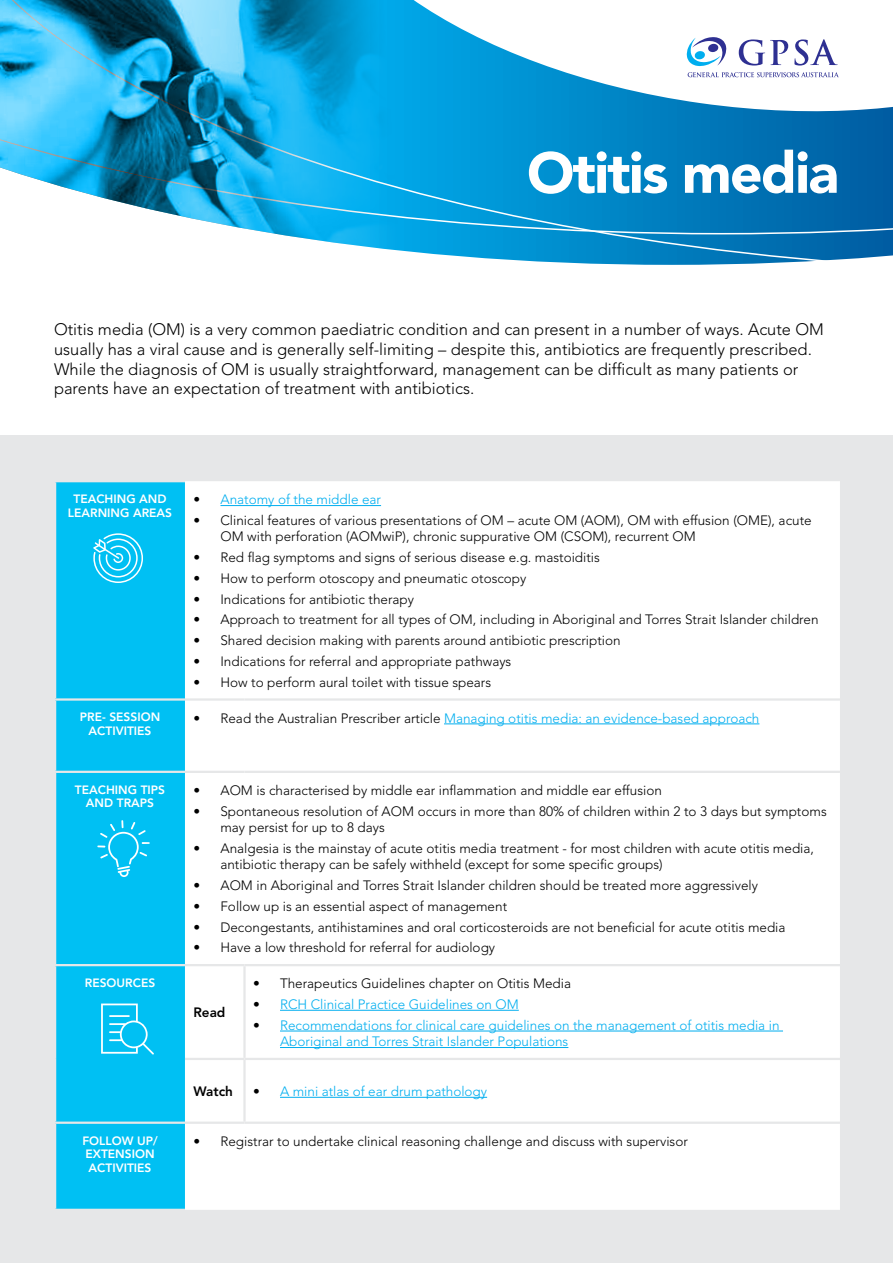
<style>
.page{position:relative;width:893px;height:1263px;background:#fff}
.page>*{position:absolute;margin:0;border:0;box-sizing:border-box;transform-origin:0 0}
.t1{font:900 57.15px "Avenir";letter-spacing:-.03em;color:#fff}
.t2{font:300 16.5px/19.8px "Avenir";color:#000}
.t3{font:300 13.5px/16.5px "Avenir";color:#000}
.t4{font:300 13.5px/16.5px "Avenir";color:#00aeef}
.t5{font:800 13.5px "Avenir";color:#000}
.t6{font:800 12px/13.5px "Avenir";color:#fff;text-align:center}
.s1{color:#000}
</style>
<div class="page">
<svg style="left:493px;top:234px;width:400px;height:31px;background:#1e8ac4"></svg>
<svg style="left:493px;top:44px;width:400px;height:190px"></svg>
<img style="left:0;top:0;width:493px;height:259px">
<svg style="left:687px;top:37px;width:39px;height:29px"></svg>
<svg style="left:688px;top:72px;width:151px;height:5px"></svg>
<svg style="left:739px;top:39px;width:49px;height:27px"></svg>
<svg style="left:794px;top:39px;width:44px;height:27px"></svg>
<div style="left:0;top:436px;width:893px;height:827px;background:#e6e7e8"></div>
<div style="left:56px;top:482px;width:129px;height:727px;background:#00c0f3"></div>
<div style="left:185px;top:481px;width:655px;height:729px;background:#fff"></div>
<hr style="left:185px;top:698px;width:59px;height:3px;background:#e6e7e8">
<hr style="left:244px;top:698px;width:596px;height:3px;background:#e6e7e8">
<hr style="left:185px;top:771px;width:59px;height:2px;background:#e6e7e8">
<hr style="left:244px;top:771px;width:596px;height:2px;background:#e6e7e8">
<hr style="left:243px;top:966px;width:3px;height:92px;background:#e6e7e8">
<hr style="left:243px;top:1060px;width:3px;height:61px;background:#e6e7e8">
<hr style="left:185px;top:964px;width:59px;height:2px;background:#e6e7e8">
<hr style="left:185px;top:1058px;width:59px;height:2px;background:#e6e7e8">
<hr style="left:244px;top:964px;width:596px;height:2px;background:#e6e7e8">
<hr style="left:244px;top:1058px;width:596px;height:2px;background:#e6e7e8">
<hr style="left:185px;top:1121px;width:59px;height:3px;background:#e6e7e8">
<hr style="left:244px;top:1121px;width:596px;height:3px;background:#e6e7e8">
<hr style="left:54px;top:698px;width:131px;height:3px;background:#e6e7e8">
<hr style="left:54px;top:771px;width:131px;height:2px;background:#e6e7e8">
<hr style="left:54px;top:964px;width:131px;height:2px;background:#e6e7e8">
<hr style="left:54px;top:1121px;width:131px;height:3px;background:#e6e7e8">
<hr style="left:220px;top:505px;width:161px;height:1px;background:#00aeef">
<hr style="left:444px;top:723px;width:315px;height:1px;background:#00aeef">
<hr style="left:280px;top:1010px;width:239px;height:1px;background:#00aeef">
<hr style="left:280px;top:1031px;width:503px;height:1px;background:#00aeef">
<hr style="left:280px;top:1047px;width:288px;height:1px;background:#00aeef">
<hr style="left:280px;top:1097px;width:207px;height:1px;background:#00aeef">
<svg style="left:93px;top:533px;width:50px;height:50px;background:#3bcef5"></svg>
<svg style="left:101px;top:1003px;width:53px;height:51px;background:#2ecbf5"></svg>
<hr style="left:109px;top:1015px;width:21px;height:2px;background:#fff">
<svg style="left:97px;top:820px;width:53px;height:57px;background:#1dc7f4"></svg>
<h1 class="t1" style="left:527px;top:138px;width:314px">Otitis media</h1>
<p class="t2" style="left:54px;top:319px;width:771px">Otitis media (OM) is a very common paediatric condition and can present in a number of ways. Acute OM usually has a viral cause and is generally self-limiting – despite this, antibiotics are frequently prescribed.<br>While the diagnosis of OM is usually straightforward, management can be difficult as many patients or parents have an expectation of treatment with antibiotics.</p>
<p class="t6" style="left:68px;top:492px;width:106px">TEACHING AND<br>LEARNING AREAS</p>
<p class="t4" style="left:193px;top:491px;width:189px"><span class="s1">•</span> Anatomy of the middle ear</p>
<p class="t3" style="left:220px;top:512px;width:593px;text-indent:-27px">• Clinical features of various presentations of OM – acute OM (AOM), OM with effusion (OME), acute<br>OM with perforation (AOMwiP), chronic suppurative OM (CSOM), recurrent OM</p>
<p class="t3" style="left:193px;top:549px;width:408px">• Red flag symptoms and signs of serious disease e.g. mastoiditis</p>
<p class="t3" style="left:193px;top:570px;width:334px">• How to perform otoscopy and pneumatic otoscopy</p>
<p class="t3" style="left:193px;top:591px;width:222px">• Indications for antibiotic therapy</p>
<p class="t3" style="left:193px;top:611px;width:626px">• Approach to treatment for all types of OM, including in Aboriginal and Torres Strait Islander children</p>
<p class="t3" style="left:193px;top:632px;width:429px">• Shared decision making with parents around antibiotic prescription</p>
<p class="t3" style="left:193px;top:653px;width:319px">• Indications for referral and appropriate pathways</p>
<p class="t3" style="left:193px;top:674px;width:299px">• How to perform aural toilet with tissue spears</p>
<p class="t6" style="left:80px;top:710px;width:82px">PRE- SESSION<br>ACTIVITIES</p>
<p class="t4" style="left:193px;top:710px;width:567px"><span class="s1">• Read the Australian Prescriber article</span> Managing otitis media: an evidence-based approach</p>
<p class="t6" style="left:75px;top:783px;width:92px">TEACHING TIPS<br>AND TRAPS</p>
<p class="t3" style="left:193px;top:782px;width:470px">• AOM is characterised by middle ear inflammation and middle ear effusion</p>
<p class="t3" style="left:220px;top:803px;width:608px;text-indent:-27px">• Spontaneous resolution of AOM occurs in more than 80% of children within 2 to 3 days but symptoms may persist for up to 8 days</p>
<p class="t3" style="left:220px;top:840px;width:595px;text-indent:-27px">• Analgesia is the mainstay of acute otitis media treatment - for most children with acute otitis media, antibiotic therapy can be safely withheld (except for some specific groups)</p>
<p class="t3" style="left:193px;top:877px;width:566px">• AOM in Aboriginal and Torres Strait Islander children should be treated more aggressively</p>
<p class="t3" style="left:193px;top:898px;width:315px">• Follow up is an essential aspect of management</p>
<p class="t3" style="left:193px;top:919px;width:594px">• Decongestants, antihistamines and oral corticosteroids are not beneficial for acute otitis media</p>
<p class="t3" style="left:193px;top:939px;width:303px">• Have a low threshold for referral for audiology</p>
<p class="t6" style="left:85px;top:976px;width:72px">RESOURCES</p>
<p class="t5" style="left:193px;top:1004px;width:34px">Read</p>
<p class="t3" style="left:253px;top:975px;width:320px">• Therapeutics Guidelines chapter on Otitis Media</p>
<p class="t4" style="left:253px;top:996px;width:267px"><span class="s1">•</span> RCH Clinical Practice Guidelines on OM</p>
<p class="t4" style="left:280px;top:1017px;width:501px;text-indent:-27px"><span class="s1">•</span> Recommendations for clinical care guidelines on the management of otitis media in<br>Aboriginal and Torres Strait Islander Populations</p>
<p class="t5" style="left:193px;top:1083px;width:41px">Watch</p>
<p class="t4" style="left:253px;top:1083px;width:236px"><span class="s1">•</span> A mini atlas of ear drum pathology</p>
<p class="t6" style="left:82px;top:1134px;width:77px;text-align:left">FOLLOW UP/<br>EXTENSION<br>ACTIVITIES</p>
<p class="t3" style="left:193px;top:1133px;width:496px">• Registrar to undertake clinical reasoning challenge and discuss with supervisor</p>
</div>
